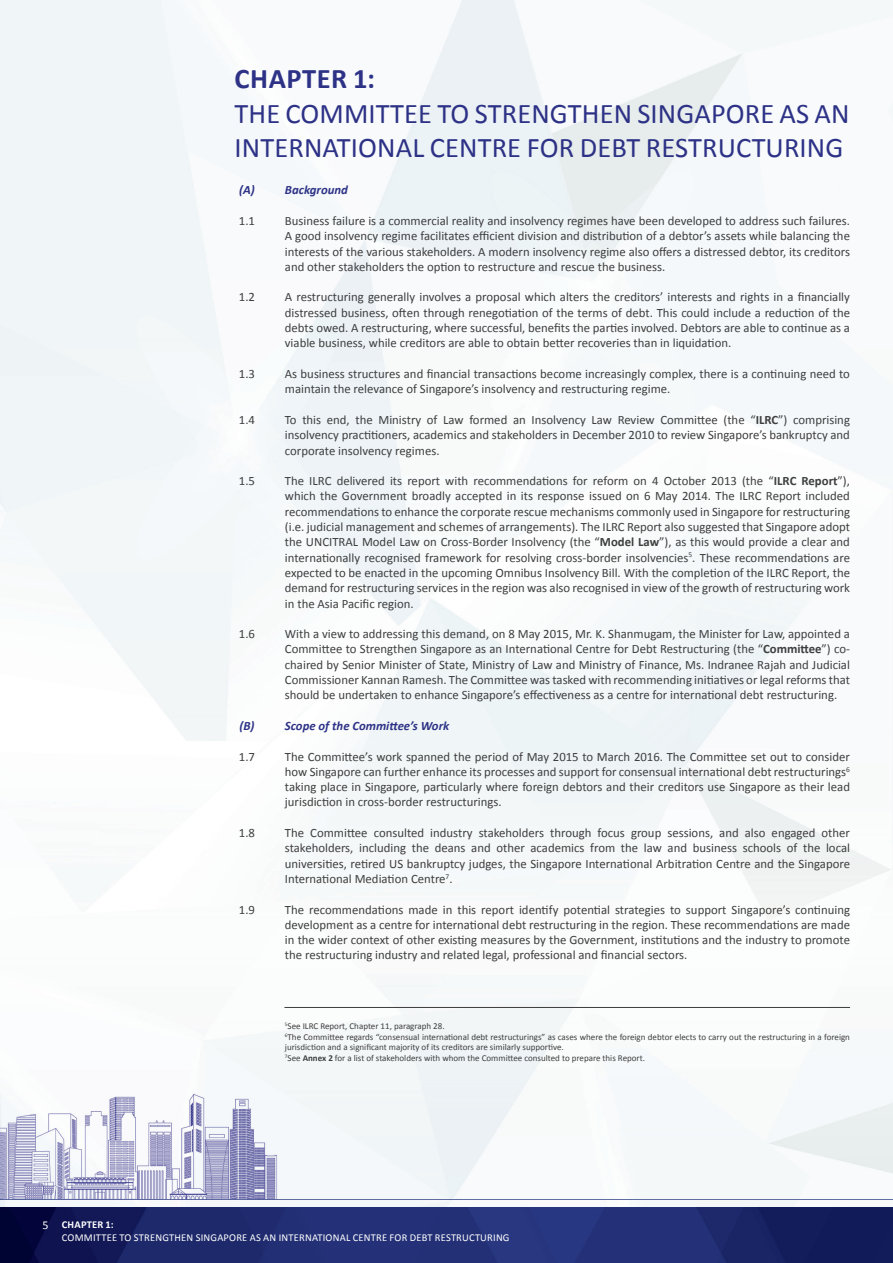
<style>
.page{position:relative;width:893px;height:1263px;background:#fff}
.page>*{position:absolute;margin:0;border:0;box-sizing:border-box;transform-origin:0 0}
.t1{font:28.5px/34.2px "Calibri";letter-spacing:.005em;color:#2d3286}
.t2{font:700 28.5px "Calibri";letter-spacing:.02em;color:#2d3286}
.t3{font:12.75px/15.3px "Calibri";color:#3e3e3f;text-align:justify}
.t4{font:italic 700 12.75px "Calibri";color:#2d3286}
.t5{font:12px "Calibri";color:#fff}
.t6{font:10.5px "Calibri";letter-spacing:.02em;color:#fff}
.t7{font:700 10.5px "Calibri";letter-spacing:.02em;color:#fff}
.t8{font:9px/10.8px "Calibri";color:#3e3e3f}
.s1{font-weight:700}
</style>
<div class="page">
<img style="left:0;top:0;width:893px;height:1263px">
<hr style="left:284px;top:1007px;width:566px;height:1px;background:#3e3e3f">
<h1 class="t2" style="left:235px;top:61px;width:142px">CHAPTER 1:</h1>
<h1 class="t1" style="left:235px;top:96px;width:616px">THE COMMITTEE TO STRENGTHEN SINGAPORE AS AN<br>INTERNATIONAL CENTRE FOR DEBT RESTRUCTURING</h1>
<p class="t4" style="left:239px;top:182px;width:17px">(A)</p>
<p class="t3" style="left:239px;top:213px;width:18px">1.1</p>
<p class="t3" style="left:239px;top:290px;width:18px">1.2</p>
<p class="t3" style="left:239px;top:366px;width:18px">1.3</p>
<p class="t3" style="left:239px;top:412px;width:18px">1.4</p>
<p class="t3" style="left:239px;top:473px;width:18px">1.5</p>
<p class="t3" style="left:239px;top:626px;width:18px">1.6</p>
<p class="t4" style="left:239px;top:718px;width:17px">(B)</p>
<p class="t3" style="left:239px;top:749px;width:18px">1.7</p>
<p class="t3" style="left:239px;top:825px;width:18px">1.8</p>
<p class="t3" style="left:239px;top:902px;width:18px">1.9</p>
<p class="t4" style="left:285px;top:182px;width:65px">Background</p>
<p class="t3" style="left:285px;top:213px;width:567px">Business failure is a commercial reality and insolvency regimes have been developed to address such failures.<br>A good insolvency regime facilitates efficient division and distribution of a debtor’s assets while balancing the interests of the various stakeholders. A modern insolvency regime also offers a distressed debtor, its creditors and other stakeholders the option to restructure and rescue the business.</p>
<p class="t3" style="left:285px;top:290px;width:567px">A restructuring generally involves a proposal which alters the creditors’ interests and rights in a financially distressed business, often through renegotiation of the terms of debt. This could include a reduction of the debts owed. A restructuring, where successful, benefits the parties involved. Debtors are able to continue as a viable business, while creditors are able to obtain better recoveries than in liquidation.</p>
<p class="t3" style="left:285px;top:366px;width:567px">As business structures and financial transactions become increasingly complex, there is a continuing need to maintain the relevance of Singapore’s insolvency and restructuring regime.</p>
<p class="t3" style="left:285px;top:412px;width:567px">To this end, the Ministry of Law formed an Insolvency Law Review Committee (the “<span class="s1">ILRC</span>”) comprising insolvency practitioners, academics and stakeholders in December 2010 to review Singapore’s bankruptcy and corporate insolvency regimes.</p>
<p class="t3" style="left:285px;top:473px;width:567px">The ILRC delivered its report with recommendations for reform on 4 October 2013 (the “<span class="s1">ILRC Report</span>”), which the Government broadly accepted in its response issued on 6 May 2014. The ILRC Report included recommendations to enhance the corporate rescue mechanisms commonly used in Singapore for restructuring (i.e. judicial management and schemes of arrangements). The ILRC Report also suggested that Singapore adopt the UNCITRAL Model Law on Cross-Border Insolvency (the “<span class="s1">Model Law</span>”), as this would provide a clear and internationally recognised framework for resolving cross-border insolvencies<sup>5</sup>. These recommendations are expected to be enacted in the upcoming Omnibus Insolvency Bill. With the completion of the ILRC Report, the demand for restructuring services in the region was also recognised in view of the growth of restructuring work in the Asia Pacific region.</p>
<p class="t3" style="left:285px;top:626px;width:567px">With a view to addressing this demand, on 8 May 2015, Mr. K. Shanmugam, the Minister for Law, appointed a Committee to Strengthen Singapore as an International Centre for Debt Restructuring (the “<span class="s1">Committee</span>”) co&shy;chaired by Senior Minister of State, Ministry of Law and Ministry of Finance, Ms. Indranee Rajah and Judicial Commissioner Kannan Ramesh. The Committee was tasked with recommending initiatives or legal reforms that should be undertaken to enhance Singapore’s effectiveness as a centre for international debt restructuring.</p>
<p class="t4" style="left:285px;top:718px;width:166px">Scope of the Committee’s Work</p>
<p class="t3" style="left:285px;top:749px;width:567px">The Committee’s work spanned the period of May 2015 to March 2016. The Committee set out to consider how Singapore can further enhance its processes and support for consensual international debt restructurings<sup>6 </sup>taking place in Singapore, particularly where foreign debtors and their creditors use Singapore as their lead jurisdiction in cross-border restructurings.</p>
<p class="t3" style="left:285px;top:825px;width:567px">The Committee consulted industry stakeholders through focus group sessions, and also engaged other stakeholders, including the deans and other academics from the law and business schools of the local universities, retired US bankruptcy judges, the Singapore International Arbitration Centre and the Singapore International Mediation Centre<sup>7</sup>.</p>
<p class="t3" style="left:285px;top:902px;width:567px">The recommendations made in this report identify potential strategies to support Singapore’s continuing development as a centre for international debt restructuring in the region. These recommendations are made in the wider context of other existing measures by the Government, institutions and the industry to promote the restructuring industry and related legal, professional and financial sectors.</p>
<p class="t8" style="left:285px;top:1020px;width:567px"><sup>5</sup>See ILRC Report, Chapter 11, paragraph 28.<br><sup>6</sup>The Committee regards “consensual international debt restructurings” as cases where the foreign debtor elects to carry out the restructuring in a foreign jurisdiction and a significant majority of its creditors are similarly supportive.<br><sup>7</sup>See <span class="s1">Annex 2</span> for a list of stakeholders with whom the Committee consulted to prepare this Report.</p>
<p class="t5" style="left:43px;top:1218px;width:8px">5</p>
<p class="t7" style="left:62px;top:1218px;width:53px">CHAPTER 1:</p>
<p class="t6" style="left:62px;top:1231px;width:449px">COMMITTEE TO STRENGTHEN SINGAPORE AS AN INTERNATIONAL CENTRE FOR DEBT RESTRUCTURING</p>
</div>
